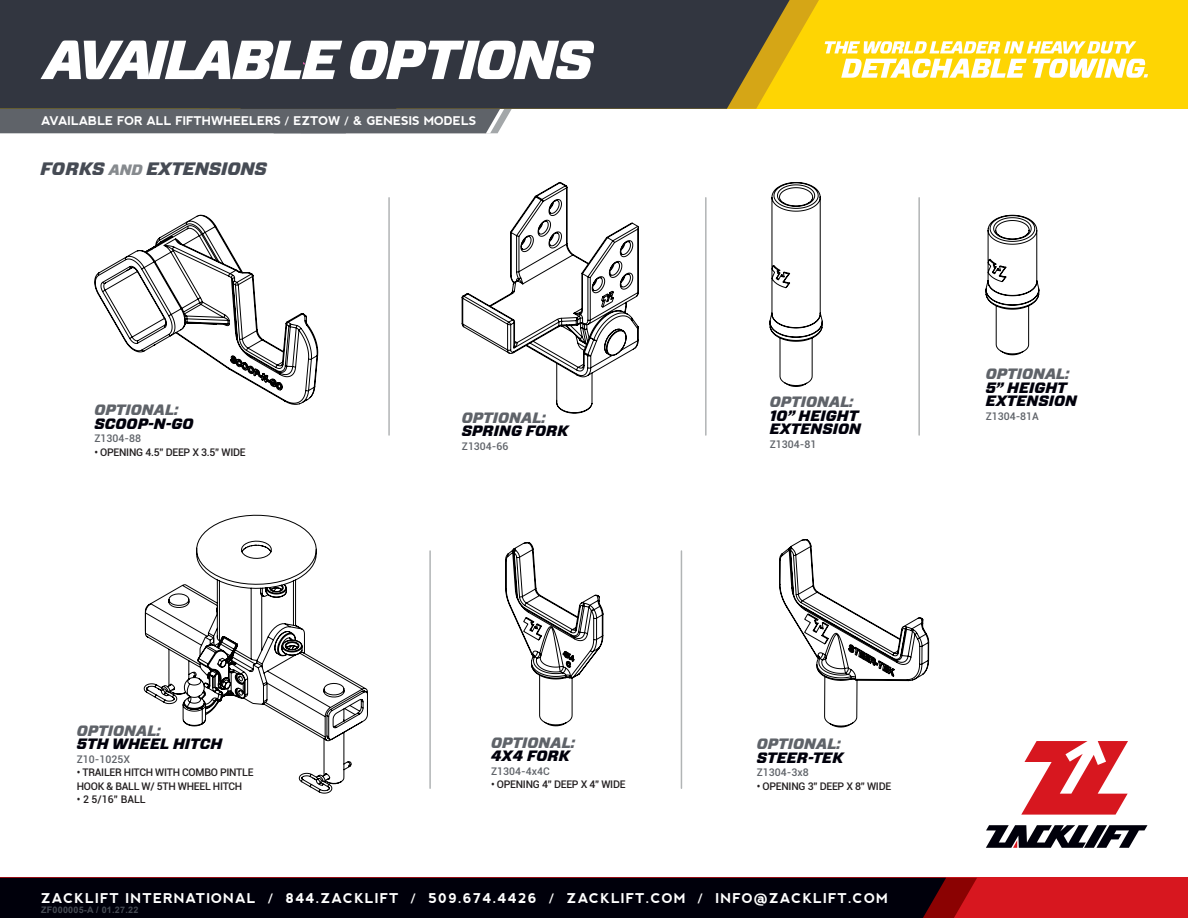
<style>
.page{position:relative;width:1188px;height:918px;background:#fff}
.page>*{position:absolute;margin:0;border:0;box-sizing:border-box;transform-origin:0 0}
.t1{font:italic 900 18px "Forza";letter-spacing:-.01em;color:#464b54}
.t2{font:italic 900 15px "Forza";color:#00000b}
.t3{font:italic 900 15px "Forza";color:#5f6369}
.t4{font:700 13.5px "nevis";letter-spacing:.075em;color:#fff}
.t5{font:700 12px "nevis";letter-spacing:-.01em;color:#fff}
.t6{font:500 10.5px/13.5px "Roboto";letter-spacing:-.025em;color:#231f20}
.t7{font:500 10.5px "Roboto";color:#5f6369}
.t8{font:700 9px "Arial";letter-spacing:.025em;color:#464b54}
.s1{font-size:15px;color:#868a8e}
</style>
<div class="page">
<div style="left:0;top:109px;width:512px;height:24px;background:#5f6369"></div>
<div style="left:0;top:0;width:1188px;height:109px;background:#fed503"></div>
<svg style="left:790px;top:0;width:29px;height:50px"></svg>
<div style="left:0;top:0;width:241px;height:109px;background:#323640"></div>
<svg style="left:241px;top:0;width:549px;height:109px;background:#3f3f3c"></svg>
<svg style="left:825px;top:41px;width:323px;height:37px"></svg>
<div style="left:0;top:878px;width:1188px;height:40px;background:#d7171f"></div>
<div style="left:0;top:878px;width:977px;height:40px;background:#00000b"></div>
<svg style="left:1021px;top:741px;width:107px;height:74px"></svg>
<svg style="left:986px;top:825px;width:162px;height:23px"></svg>
<svg style="left:144px;top:514px;width:224px;height:280px"></svg>
<svg style="left:461px;top:182px;width:178px;height:232px"></svg>
<svg style="left:505px;top:542px;width:98px;height:184px"></svg>
<svg style="left:779px;top:435px;width:150px;height:293px"></svg>
<svg style="left:985px;top:214px;width:55px;height:141px"></svg>
<svg style="left:94px;top:215px;width:224px;height:190px"></svg>
<svg style="left:769px;top:182px;width:54px;height:205px"></svg>
<svg style="left:40px;top:40px;width:302px;height:39px;background:#afb0b4"></svg>
<svg style="left:349px;top:41px;width:245px;height:38px;background:#b6b7bb"></svg>
<hr style="left:388px;top:198px;width:2px;height:237px;background:#b1b4b5">
<hr style="left:429px;top:551px;width:2px;height:237px;background:#b1b4b5">
<hr style="left:681px;top:551px;width:1px;height:237px;background:#b1b4b5">
<hr style="left:705px;top:198px;width:2px;height:237px;background:#b1b4b5">
<hr style="left:918px;top:198px;width:2px;height:237px;background:#b1b4b5">
<p class="t5" style="left:41px;top:114px;width:437px">AVAILABLE FOR ALL FIFTHWHEELERS / EZTOW / &amp; GENESIS MODELS</p>
<p class="t1" style="left:40px;top:157px;width:228px">FORKS <span class="s1">AND</span> EXTENSIONS</p>
<p class="t3" style="left:94px;top:400px;width:85px">OPTIONAL:</p>
<p class="t2" style="left:94px;top:413px;width:101px">SCOOP-N-GO</p>
<p class="t7" style="left:94px;top:431px;width:48px">Z1304-88</p>
<p class="t6" style="left:94px;top:445px;width:153px">• OPENING 4.5” DEEP X 3.5” WIDE</p>
<p class="t3" style="left:462px;top:407px;width:85px">OPTIONAL:</p>
<p class="t2" style="left:462px;top:421px;width:108px">SPRING FORK</p>
<p class="t7" style="left:462px;top:439px;width:48px">Z1304-66</p>
<p class="t3" style="left:770px;top:392px;width:85px">OPTIONAL:</p>
<p class="t2" style="left:770px;top:405px;width:90px">10” HEIGHT</p>
<p class="t2" style="left:770px;top:419px;width:93px">EXTENSION</p>
<p class="t7" style="left:770px;top:437px;width:48px">Z1304-81</p>
<p class="t3" style="left:986px;top:364px;width:85px">OPTIONAL:</p>
<p class="t2" style="left:986px;top:377px;width:83px">5” HEIGHT</p>
<p class="t2" style="left:986px;top:391px;width:93px">EXTENSION</p>
<p class="t7" style="left:986px;top:409px;width:55px">Z1304-81A</p>
<p class="t3" style="left:77px;top:720px;width:85px">OPTIONAL:</p>
<p class="t2" style="left:77px;top:734px;width:147px">5TH WHEEL HITCH</p>
<p class="t7" style="left:77px;top:752px;width:55px">Z10-1025X</p>
<p class="t6" style="left:77px;top:766px;width:178px">• TRAILER HITCH WITH COMBO PINTLE<br>HOOK &amp; BALL W/ 5TH WHEEL HITCH</p>
<p class="t6" style="left:77px;top:793px;width:70px">• 2 5/16” BALL</p>
<p class="t3" style="left:491px;top:732px;width:85px">OPTIONAL:</p>
<p class="t2" style="left:491px;top:745px;width:80px">4X4 FORK</p>
<p class="t7" style="left:491px;top:763px;width:60px">Z1304-4x4C</p>
<p class="t6" style="left:491px;top:777px;width:136px">• OPENING 4” DEEP X 4” WIDE</p>
<p class="t3" style="left:757px;top:733px;width:85px">OPTIONAL:</p>
<p class="t2" style="left:757px;top:747px;width:88px">STEER-TEK</p>
<p class="t7" style="left:757px;top:765px;width:53px">Z1304-3x8</p>
<p class="t6" style="left:757px;top:779px;width:136px">• OPENING 3” DEEP X 8” WIDE</p>
<p class="t4" style="left:41px;top:890px;width:848px">ZACKLIFT INTERNATIONAL / 844.ZACKLIFT / 509.674.4426 / ZACKLIFT.COM / INFO@ZACKLIFT.COM</p>
<p class="t8" style="left:41px;top:904px;width:99px">ZF000005-A / 01.27.22</p>
</div>
